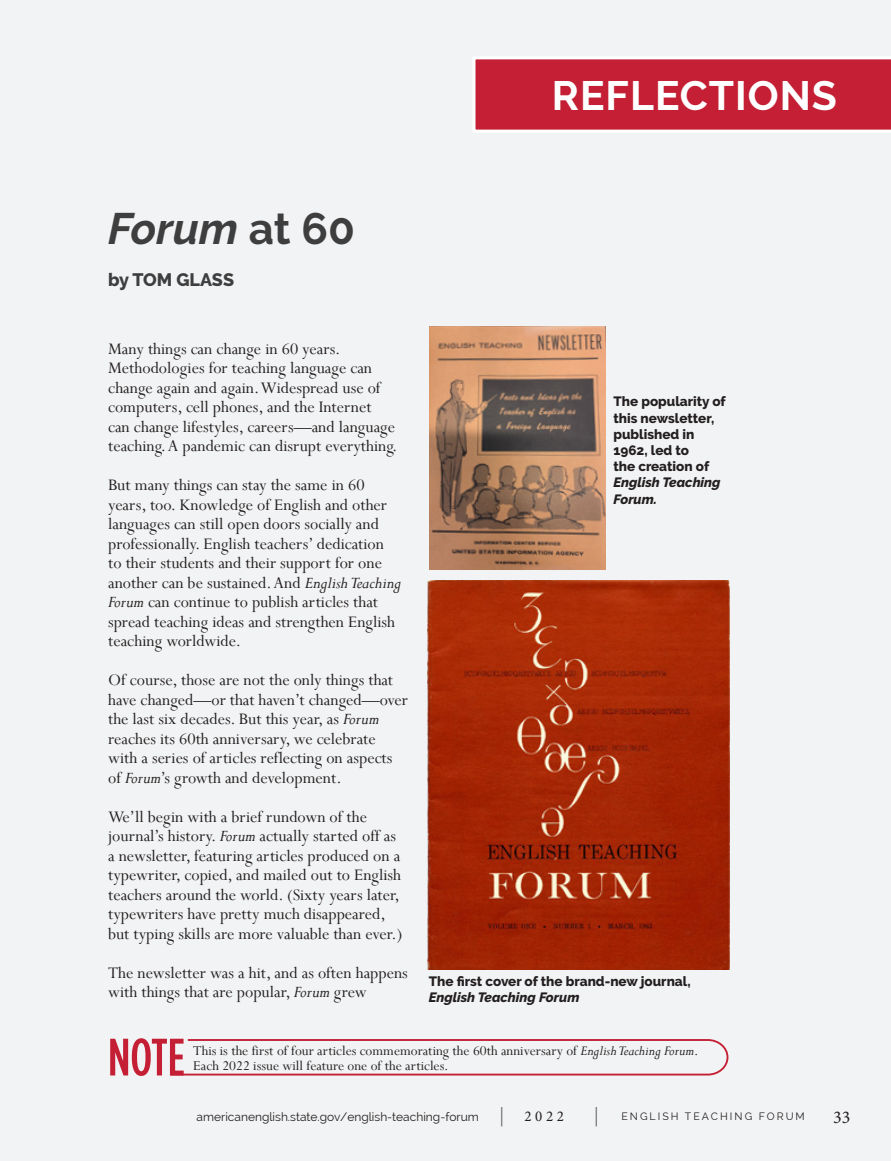
<style>
.page{position:relative;width:891px;height:1161px;background:#f2f3f4}
.page>*{position:absolute;margin:0;border:0;box-sizing:border-box;transform-origin:0 0}
.t1{font:500 52.5px "Gotham Condensed";color:#c41f34}
.t2{font:italic 700 43.95px "Raleway";color:#3e3e3f}
.t3{font:700 40.95px "Raleway";letter-spacing:.025em;color:#fff}
.Body{font:18px/19.5px "Perpetua";color:#231f20}
.Section_Start__Autho{font:800 18px "Raleway";color:#3e3e3f}
.t4{font:18px "Minion Pro";color:#231f20}
.Body-2{font:15px/15px "Perpetua";color:#231f20}
.t5{font:15px "Minion Pro";color:#231f20}
.t6{font:800 13.5px/16.2px "Raleway";color:#231f20}
.t7{font:12px "Raleway";color:#231f20}
.t8{font:10.5px "Raleway";letter-spacing:.19em;color:#231f20}
.s1{font-style:normal}
.s2{font-style:italic}
</style>
<div class="page">
<svg style="left:473px;top:57px;width:418px;height:75px;background:#c82e42"></svg>
<svg style="left:596px;top:1107px;width:1px;height:19px"></svg>
<svg style="left:501px;top:1107px;width:1px;height:19px"></svg>
<img style="left:429px;top:327px;width:176px;height:243px">
<img style="left:428px;top:580px;width:301px;height:389px">
<svg style="left:170px;top:1039px;width:559px;height:37px"></svg>
<h1 class="t3" style="left:552px;top:72px;width:287px">REFLECTIONS</h1>
<h1 class="t2" style="left:108px;top:203px;width:248px">Forum <span class="s1">at 60</span></h1>
<p class="Section_Start__Autho" style="left:108px;top:269px;width:127px">by TOM GLASS</p>
<p class="Body" style="left:108px;top:339px;width:291px">Many things can change in 60 years.<br>Methodologies for teaching language can change again and again. Widespread use of computers, cell phones, and the Internet can change lifestyles, careers—and language teaching. A pandemic can disrupt everything.</p>
<p class="Body" style="left:108px;top:475px;width:295px">But many things can stay the same in 60 years, too. Knowledge of English and other languages can still open doors socially and professionally. English teachers’ dedication to their students and their support for one another can be sustained. And <span class="s2">English Teaching Forum</span> can continue to publish articles that spread teaching ideas and strengthen English teaching worldwide.</p>
<p class="Body" style="left:108px;top:670px;width:301px">Of course, those are not the only things that have changed—or that haven’t changed—over the last six decades. But this year, as <span class="s2">Forum </span>reaches its 60th anniversary, we celebrate with a series of articles reflecting on aspects of <span class="s2">Forum</span>’s growth and development.</p>
<p class="Body" style="left:108px;top:807px;width:296px">We’ll begin with a brief rundown of the journal’s history. <span class="s2">Forum</span> actually started off as a newsletter, featuring articles produced on a typewriter, copied, and mailed out to English teachers around the world. (Sixty years later, typewriters have pretty much disappeared, but typing skills are more valuable than ever.)</p>
<p class="Body" style="left:108px;top:963px;width:301px">The newsletter was a hit, and as often happens with things that are popular, <span class="s2">Forum</span> grew</p>
<p class="t6" style="left:613px;top:394px;width:114px">The popularity of this newsletter, published in<br>1962, led to<br>the creation of<br><span class="s2">English Teaching<br>Forum.</span></p>
<p class="t6" style="left:429px;top:973px;width:263px">The first cover of the brand-new journal,<br><span class="s2">English Teaching Forum</span></p>
<p class="t1" style="left:108px;top:1028px;width:78px">NOTE</p>
<p class="Body-2" style="left:193px;top:1042px;width:507px">This is the first of four articles commemorating the 60th anniversary of <span class="s2">English Teaching Forum</span>.<br>Each 2022 issue will feature one of the articles.</p>
<p class="t7" style="left:197px;top:1110px;width:284px">americanenglish.state.gov/english-teaching-forum</p>
<p class="t5" style="left:524px;top:1106px;width:41px">2022</p>
<p class="t8" style="left:621px;top:1110px;width:185px">ENGLISH TEACHING FORUM</p>
<p class="t4" style="left:833px;top:1105px;width:19px">33</p>
</div>
